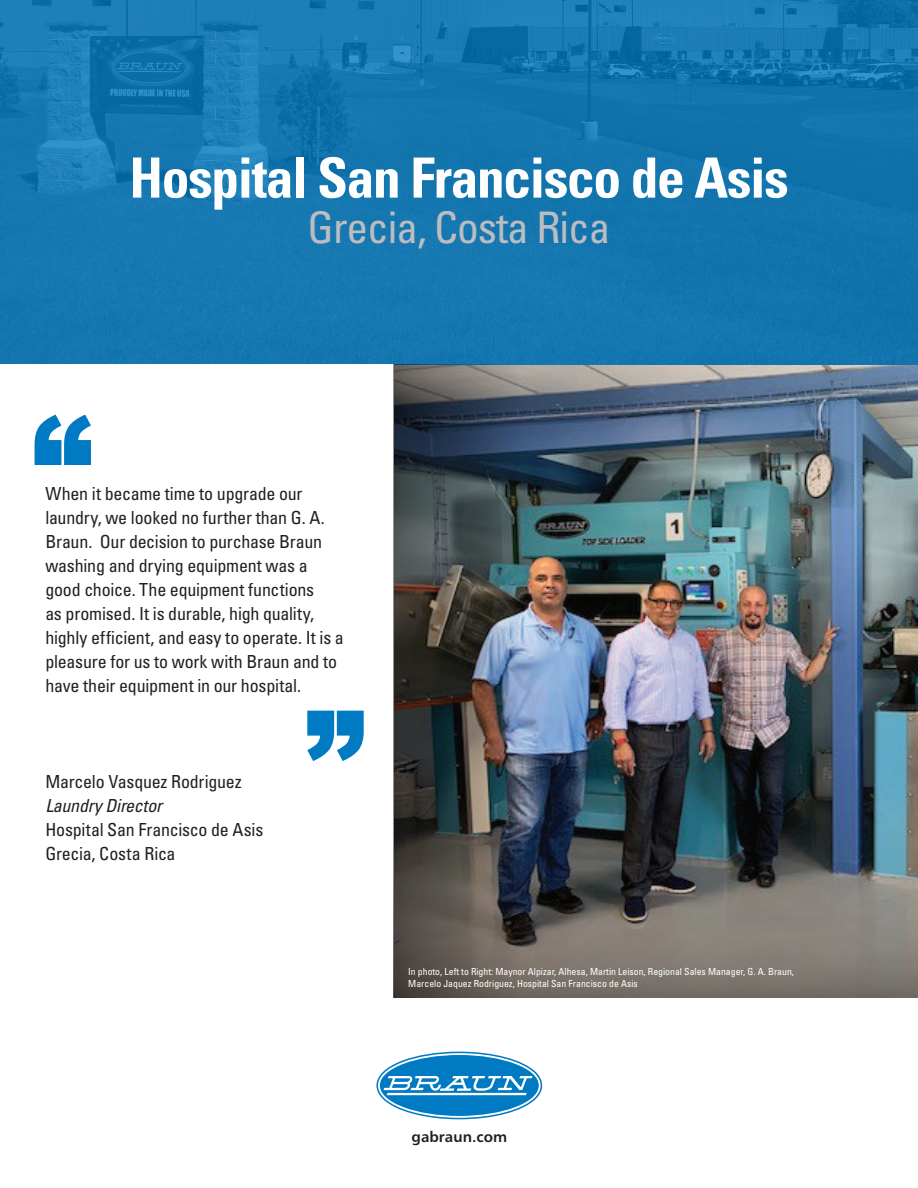
<style>
.page{position:relative;width:918px;height:1188px;background:#fff}
.page>*{position:absolute;margin:0;border:0;box-sizing:border-box;transform-origin:0 0}
.t1{font:700 condensed 55.5px "Univers";letter-spacing:-.025em;color:#fff}
.t2{font:condensed 43.5px "Univers";letter-spacing:-.025em;color:#bcbdc0}
.t3{font:condensed 18px/24px "Univers";letter-spacing:-.01em;color:#231f20}
.t4{font:italic condensed 18px "Univers";letter-spacing:-.01em;color:#231f20}
.t5{font:15px "Humanist 777 BT Bold B";color:#231f20}
.t6{font:condensed 9.75px/11.7px "Univers";color:#fff}
</style>
<div class="page">
<img style="left:524px;top:364px;width:394px;height:503px">
<svg style="left:0;top:0;width:918px;height:364px;background:#1576b0"></svg>
<svg style="left:35px;top:415px;width:56px;height:50px"></svg>
<svg style="left:376px;top:1052px;width:166px;height:67px"></svg>
<svg style="left:307px;top:711px;width:57px;height:50px"></svg>
<svg style="left:524px;top:867px;width:394px;height:130px;background:#736f6a"></svg>
<img style="left:393px;top:364px;width:131px;height:633px">
<h1 class="t1" style="left:129px;top:144px;width:661px">Hospital San Francisco de Asis</h1>
<h2 class="t2" style="left:308px;top:200px;width:304px">Grecia, Costa Rica</h2>
<p class="t3" style="left:45px;top:482px;width:300px">When it became time to upgrade our laundry, we looked no further than G. A.<br>Braun. Our decision to purchase Braun washing and drying equipment was a good choice. The equipment functions<br>as promised. It is durable, high quality, highly efficient, and easy to operate. It is a pleasure for us to work with Braun and to have their equipment in our hospital.</p>
<p class="t3" style="left:45px;top:770px;width:198px">Marcelo Vasquez Rodriguez</p>
<p class="t4" style="left:45px;top:795px;width:118px">Laundry Director</p>
<p class="t3" style="left:45px;top:818px;width:220px">Hospital San Francisco de Asis<br>Grecia, Costa Rica</p>
<p class="t6" style="left:408px;top:966px;width:387px">In photo, Left to Right: Maynor Alpizar, Alhesa, Martin Leison, Regional Sales Manager, G. A. Braun,<br>Marcelo Jaquez Rodriguez, Hospital San Francisco de Asis</p>
<p class="t5" style="left:412px;top:1127px;width:97px">gabraun.com</p>
</div>
